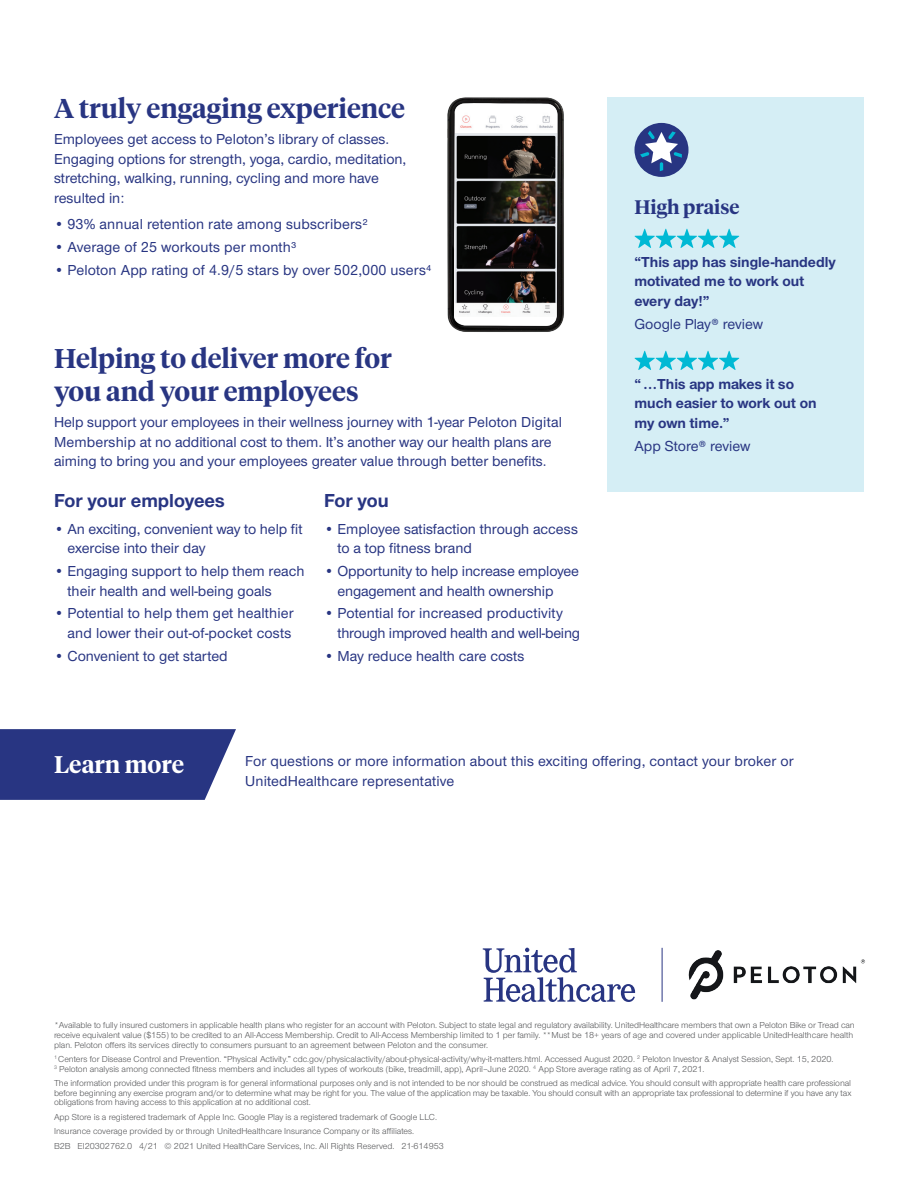
<style>
.page{position:relative;width:918px;height:1188px;background:#fff}
.page>*{position:absolute;margin:0;border:0;box-sizing:border-box;transform-origin:0 0}
.H4{font:600 27px/32.4px "UHC Serif Headline";color:#283582}
.CTA{font:600 24px "UHC Serif Headline";color:#fff}
.H5-Sans{font:700 19.5px "UHC Sans";color:#283582}
.H5{font:600 19.5px "UHC Serif Headline";color:#283582}
.Body{font:500 15px/19.5px "UHC Sans";color:#283582}
.Bullet__tight_parag{font:700 15px/19.5px "UHC Sans";color:#283582}
.Bullet__tight_parag-2{font:500 15px "UHC Sans";color:#283582}
.Disclaimer_Copyrigh{font:9px/9.8px "UHC Sans";letter-spacing:-.005em;color:#57585a}
.Footnotes{font:9px/9.8px "UHC Sans";color:#57585a}
</style>
<div class="page">
<svg style="left:0;top:729px;width:236px;height:71px;background:#354189"></svg>
<div style="left:608px;top:97px;width:256px;height:394px;background:#d5eef5"></div>
<svg style="left:634px;top:229px;width:105px;height:19px"></svg>
<svg style="left:634px;top:351px;width:105px;height:19px"></svg>
<img style="left:447px;top:97px;width:117px;height:235px">
<div style="left:634px;top:123px;width:54px;height:54px;background:#283582;border-radius:50%"></div>
<svg style="left:640px;top:131px;width:42px;height:40px"></svg>
<img style="left:688px;top:950px;width:177px;height:50px">
<svg style="left:483px;top:948px;width:152px;height:54px"></svg>
<hr style="left:662px;top:948px;width:1px;height:54px;background:#283582">
<p class="H4" style="left:54px;top:91px;width:353px">A truly engaging experience</p>
<p class="Body" style="left:54px;top:129px;width:354px">Employees get access to Peloton’s library of classes.<br>Engaging options for strength, yoga, cardio, meditation, stretching, walking, running, cycling and more have resulted in:</p>
<p class="Body" style="left:54px;top:214px;width:315px">• 93% annual retention rate among subscribers²</p>
<p class="Body" style="left:54px;top:237px;width:244px">• Average of 25 workouts per month³</p>
<p class="Body" style="left:54px;top:260px;width:379px">• Peloton App rating of 4.9/5 stars by over 502,000 users⁴</p>
<p class="H4" style="left:54px;top:341px;width:339px">Helping to deliver more for you and your employees</p>
<p class="Body" style="left:54px;top:412px;width:510px">Help support your employees in their wellness journey with 1-year Peloton Digital<br>Membership at no additional cost to them. It’s another way our health plans are aiming to bring you and your employees greater value through better benefits.</p>
<p class="H5-Sans" style="left:54px;top:488px;width:172px">For your employees</p>
<p class="Body" style="left:68px;top:518px;width:237px;text-indent:-14px">• An exciting, convenient way to help fit exercise into their day</p>
<p class="Body" style="left:68px;top:561px;width:238px;text-indent:-14px">• Engaging support to help them reach their health and well-being goals</p>
<p class="Body" style="left:54px;top:603px;width:241px;text-align:right">• Potential to help them get healthier and lower their out-of-pocket costs</p>
<p class="Body" style="left:54px;top:645px;width:175px">• Convenient to get started</p>
<p class="H5-Sans" style="left:324px;top:488px;width:66px">For you</p>
<p class="Body" style="left:338px;top:518px;width:242px;text-indent:-14px">• Employee satisfaction through access to a top fitness brand</p>
<p class="Body" style="left:338px;top:561px;width:243px;text-indent:-14px">• Opportunity to help increase employee engagement and health ownership</p>
<p class="Body" style="left:338px;top:603px;width:244px;text-indent:-14px">• Potential for increased productivity through improved health and well-being</p>
<p class="Body" style="left:324px;top:645px;width:202px">• May reduce health care costs</p>
<p class="H5" style="left:634px;top:193px;width:107px">High praise</p>
<p class="Bullet__tight_parag" style="left:634px;top:252px;width:203px">“This app has single-handedly motivated me to work out every day!”</p>
<p class="Bullet__tight_parag-2" style="left:634px;top:314px;width:130px">Google Play® review</p>
<p class="Bullet__tight_parag" style="left:634px;top:373px;width:184px">“ ...This app makes it so much easier to work out on my own time.”</p>
<p class="Bullet__tight_parag-2" style="left:634px;top:436px;width:118px">App Store® review</p>
<p class="CTA" style="left:54px;top:748px;width:132px">Learn more</p>
<p class="Body" style="left:245px;top:751px;width:550px">For questions or more information about this exciting offering, contact your broker or<br>UnitedHealthcare representative</p>
<p class="Disclaimer_Copyrigh" style="left:54px;top:1020px;width:802px">*Available to fully insured customers in applicable health plans who register for an account with Peloton. Subject to state legal and regulatory availability. UnitedHealthcare members that own a Peloton Bike or Tread can receive equivalent value ($155) to be credited to an All-Access Membership. Credit to All-Access Membership limited to 1 per family. **Must be 18+ years of age and covered under applicable UnitedHealthcare health plan. Peloton offers its services directly to consumers pursuant to an agreement between Peloton and the consumer.</p>
<p class="Footnotes" style="left:54px;top:1054px;width:781px"><sup>1</sup> Centers for Disease Control and Prevention. “Physical Activity.” cdc.gov/physicalactivity/about-physical-activity/why-it-matters.html. Accessed August 2020. <sup>2</sup> Peloton Investor &amp; Analyst Session, Sept. 15, 2020.<br><sup>3</sup> Peloton analysis among connected fitness members and includes all types of workouts (bike, treadmill, app), April–June 2020. <sup>4</sup> App Store average rating as of April 7, 2021.</p>
<p class="Disclaimer_Copyrigh" style="left:54px;top:1078px;width:799px;text-align:justify">The information provided under this program is for general informational purposes only and is not intended to be nor should be construed as medical advice. You should consult with appropriate health care professional before beginning any exercise program and/or to determine what may be right for you. The value of the application may be taxable. You should consult with an appropriate tax professional to determine if you have any tax obligations from having access to this application at no additional cost.</p>
<p class="Disclaimer_Copyrigh" style="left:54px;top:1112px;width:385px">App Store is a registered trademark of Apple Inc. Google Play is a registered trademark of Google LLC.</p>
<p class="Disclaimer_Copyrigh" style="left:54px;top:1126px;width:362px">Insurance coverage provided by or through UnitedHealthcare Insurance Company or its affiliates.</p>
<p class="Disclaimer_Copyrigh" style="left:54px;top:1141px;width:391px">B2B EI20302762.0 4/21 © 2021 United HealthCare Services, Inc. All Rights Reserved. 21-614953</p>
</div>
